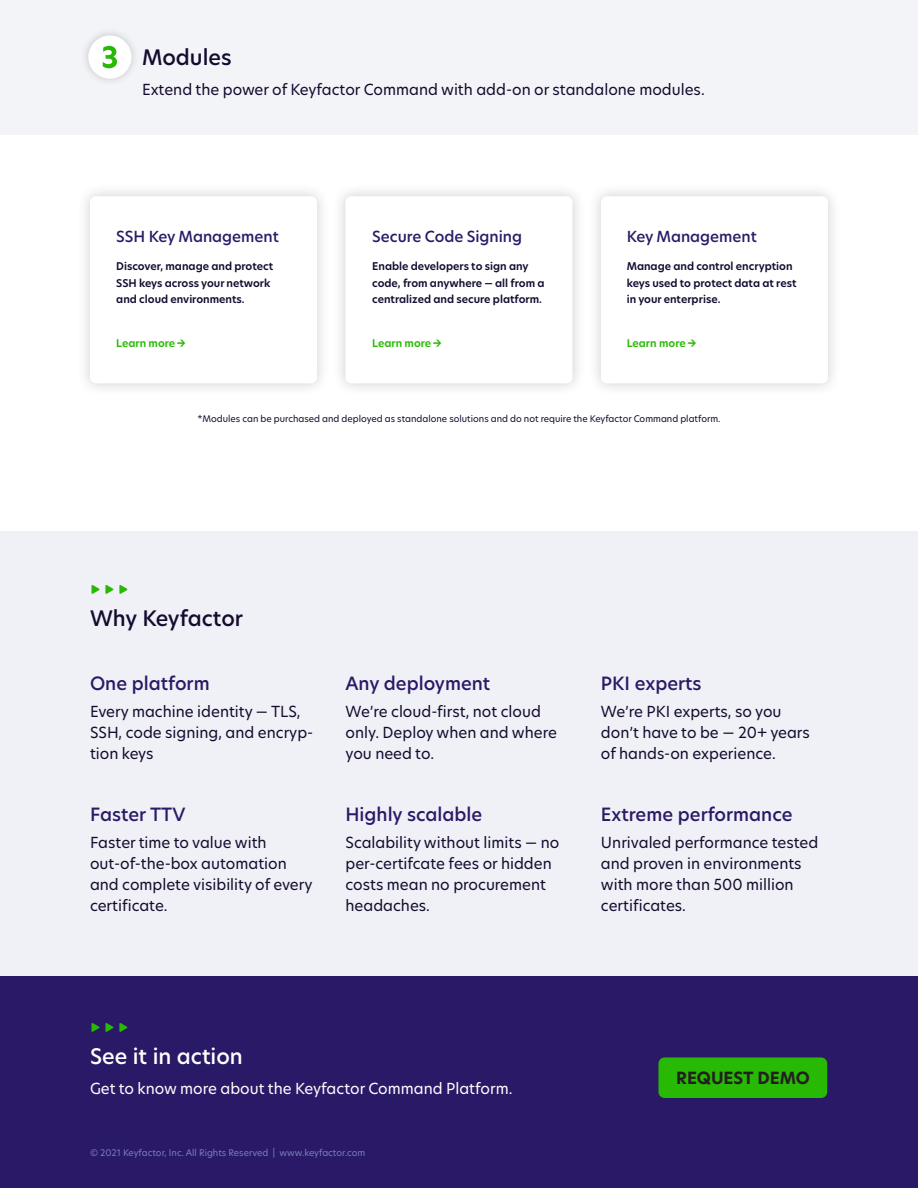
<style>
.page{position:relative;width:918px;height:1188px;background:#fff}
.page>*{position:absolute;margin:0;border:0;box-sizing:border-box;transform-origin:0 0}
.t1{font:500 21px "Hero New";color:#140b2f}
.t2{font:500 21px "Hero New";color:#fff}
.t3{font:500 18px "Hero New";color:#2a1966}
.t4{font:700 16.5px "Hero New";color:#231f20}
.Body_5{font:15px/21px "Hero New";color:#140b2f}
.t5{font:15px "Hero New";color:#fff}
.Body_5-2{font:500 15px "Hero New";color:#2a1966}
.Body_6{font:600 10.5px/16.5px "Hero New";color:#140b2f}
.Body_6-2{font:600 10.5px "Hero New";color:#28b905}
.Body_Mini{font:9px "Hero New";color:#140b2f}
.t6{font:9px "Hero New";color:#797dbc}
</style>
<div class="page">
<div style="left:0;top:531px;width:918px;height:501px;background:#f0f1f6"></div>
<div style="left:0;top:976px;width:918px;height:212px;background:#2a1966"></div>
<div style="left:658px;top:1058px;width:169px;height:40px;background:#28b905;border-radius:6px"></div>
<svg style="left:92px;top:1023px;width:35px;height:9px"></svg>
<div style="left:77px;top:183px;width:253px;height:214px;background:#3c3c3c;opacity:.25"></div>
<div style="left:90px;top:196px;width:227px;height:187px;background:#fff;border-radius:6px"></div>
<div style="left:332px;top:183px;width:254px;height:214px;background:#3c3c3c;opacity:.25"></div>
<div style="left:345px;top:196px;width:227px;height:187px;background:#fff;border-radius:6px"></div>
<div style="left:588px;top:183px;width:253px;height:214px;background:#3c3c3c;opacity:.25"></div>
<div style="left:601px;top:196px;width:227px;height:187px;background:#fff;border-radius:6px"></div>
<svg style="left:92px;top:585px;width:35px;height:9px"></svg>
<div style="left:0;top:0;width:918px;height:135px;background:#f3f4f7"></div>
<div style="left:80px;top:28px;width:59px;height:58px;background:#3c3c3c;opacity:.25"></div>
<div style="left:88px;top:35px;width:44px;height:44px;background:#fff;border-radius:50%"></div>
<svg style="left:103px;top:46px;width:14px;height:22px"></svg>
<h3 class="t1" style="left:142px;top:42px;width:91px">Modules</h3>
<p class="Body_5" style="left:142px;top:78px;width:564px">Extend the power of Keyfactor Command with add-on or standalone modules.</p>
<p class="Body_5-2" style="left:116px;top:226px;width:164px">SSH Key Management</p>
<p class="Body_6" style="left:116px;top:258px;width:158px">Discover, manage and protect<br>SSH keys across your network and cloud environments.</p>
<p class="Body_6-2" style="left:116px;top:336px;width:71px">Learn more →</p>
<p class="Body_5-2" style="left:372px;top:226px;width:151px">Secure Code Signing</p>
<p class="Body_6" style="left:372px;top:258px;width:174px">Enable developers to sign any code, from anywhere — all from a centralized and secure platform.</p>
<p class="Body_6-2" style="left:372px;top:336px;width:71px">Learn more →</p>
<p class="Body_5-2" style="left:627px;top:226px;width:132px">Key Management</p>
<p class="Body_6" style="left:627px;top:258px;width:171px">Manage and control encryption keys used to protect data at rest in your enterprise.</p>
<p class="Body_6-2" style="left:627px;top:336px;width:71px">Learn more →</p>
<p class="Body_Mini" style="left:197px;top:413px;width:525px">*Modules can be purchased and deployed as standalone solutions and do not require the Keyfactor Command platform.</p>
<h3 class="t1" style="left:90px;top:604px;width:155px">Why Keyfactor</h3>
<h5 class="t3" style="left:90px;top:671px;width:121px">One platform</h5>
<p class="Body_5" style="left:90px;top:701px;width:225px">Every machine identity — TLS,<br>SSH, code signing, and encryp&shy;tion keys</p>
<h5 class="t3" style="left:90px;top:802px;width:97px">Faster TTV</h5>
<p class="Body_5" style="left:90px;top:831px;width:224px">Faster time to value with out-of-the-box automation and complete visibility of every certificate.</p>
<h5 class="t3" style="left:345px;top:671px;width:146px">Any deployment</h5>
<p class="Body_5" style="left:345px;top:701px;width:213px">We’re cloud-first, not cloud only. Deploy when and where you need to.</p>
<h5 class="t3" style="left:345px;top:802px;width:138px">Highly scalable</h5>
<p class="Body_5" style="left:345px;top:831px;width:216px">Scalability without limits — no per-certifcate fees or hidden costs mean no procurement headaches.</p>
<h5 class="t3" style="left:601px;top:671px;width:102px">PKI experts</h5>
<p class="Body_5" style="left:601px;top:701px;width:210px">We’re PKI experts, so you don’t have to be — 20+ years of hands-on experience.</p>
<h5 class="t3" style="left:601px;top:802px;width:193px">Extreme performance</h5>
<p class="Body_5" style="left:601px;top:831px;width:219px">Unrivaled performance tested and proven in environments with more than 500 million certificates.</p>
<h1 class="t2" style="left:90px;top:1042px;width:154px">See it in action</h1>
<p class="t5" style="left:90px;top:1078px;width:424px">Get to know more about the Keyfactor Command Platform.</p>
<p class="t6" style="left:90px;top:1146px;width:277px">© 2021 Keyfactor, Inc. All Rights Reserved | www.keyfactor.com</p>
<p class="t4" style="left:676px;top:1067px;width:135px">REQUEST DEMO</p>
</div>
